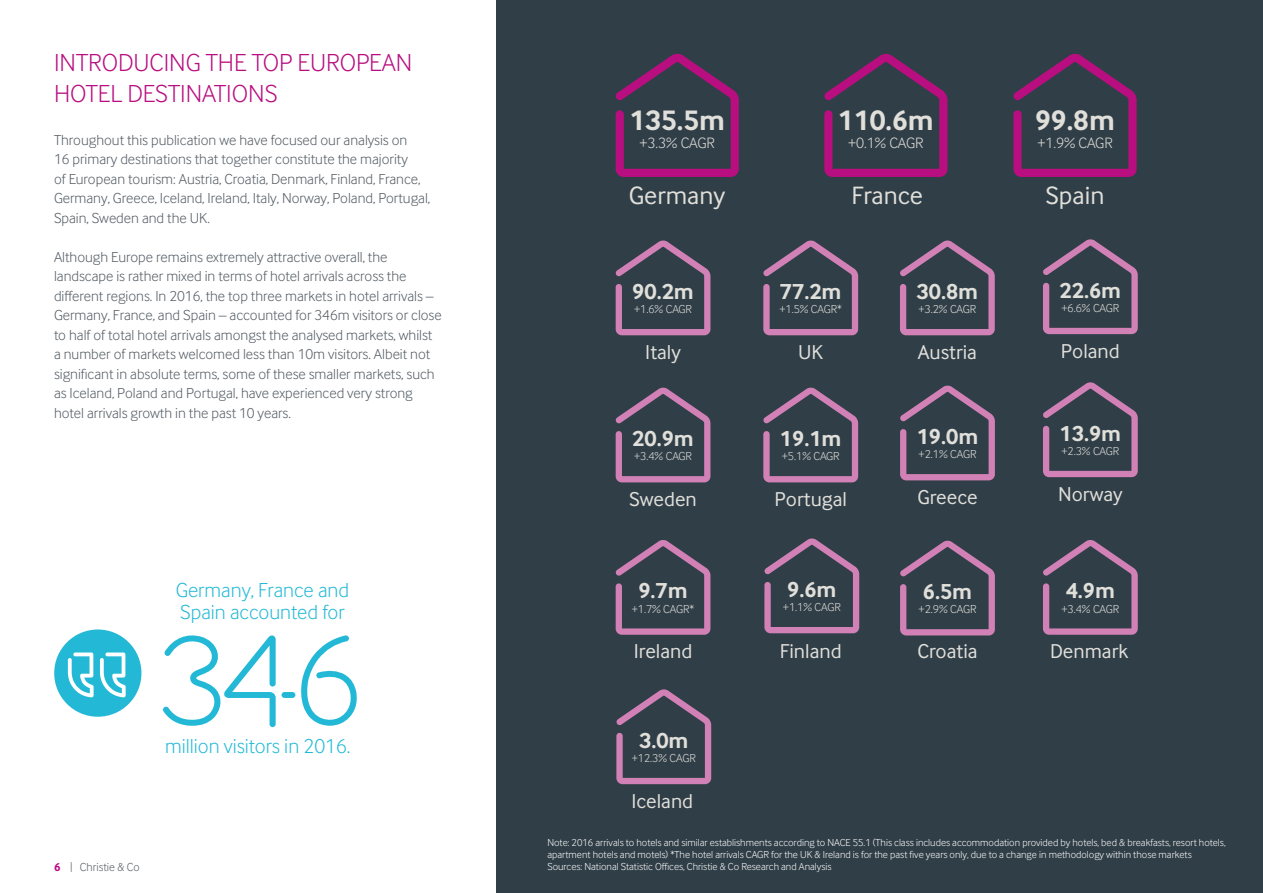
<style>
.page{position:relative;width:1263px;height:893px;background:#fff}
.page>*{position:absolute;margin:0;border:0;box-sizing:border-box;transform-origin:0 0}
.t1{font:700 29.4px "Inter Face";color:#e0dfda}
.t2{font:25.95px "Inter Face";color:#e0dfda}
.t3{font:300 25.5px/30.6px "Inter Face";color:#b80e80}
.t4{font:700 22.65px "Inter Face";color:#e0dfda}
.t5{font:300 21px/22.5px "Inter Face";color:#23b9d6}
.t6{font:20.85px "Inter Face";color:#e0dfda}
.t7{font:300 15.6px "Inter Face";color:#e0dfda}
.t8{font:300 15px/19.5px "Inter Face";color:#515a62}
.t9{font:300 12px "Inter Face";color:#e0dfda}
.t10{font:300 12px "Inter Face";color:#515a62}
.t11{font:300 10.5px/12px "Inter Face";color:#fff}
.s1{font-weight:700;color:#b80e80}
</style>
<div class="page">
<div style="left:496px;top:0;width:767px;height:893px;background:#303e47"></div>
<svg style="left:615px;top:53px;width:124px;height:124px"></svg>
<svg style="left:301px;top:635px;width:56px;height:91px"></svg>
<div style="left:282px;top:692px;width:13px;height:6px;background:#23b9d6;border-radius:3px"></div>
<svg style="left:163px;top:635px;width:113px;height:92px"></svg>
<div style="left:54px;top:629px;width:87px;height:88px;background:#23b9d6;border-radius:50%"></div>
<svg style="left:68px;top:652px;width:26px;height:45px"></svg>
<svg style="left:100px;top:652px;width:26px;height:45px"></svg>
<svg style="left:824px;top:53px;width:123px;height:124px"></svg>
<svg style="left:1013px;top:53px;width:123px;height:124px"></svg>
<svg style="left:615px;top:240px;width:95px;height:95px"></svg>
<svg style="left:763px;top:240px;width:95px;height:95px"></svg>
<svg style="left:900px;top:240px;width:95px;height:95px"></svg>
<svg style="left:1043px;top:239px;width:95px;height:95px"></svg>
<svg style="left:763px;top:387px;width:95px;height:95px"></svg>
<svg style="left:900px;top:385px;width:95px;height:95px"></svg>
<svg style="left:1043px;top:382px;width:95px;height:95px"></svg>
<svg style="left:615px;top:387px;width:95px;height:95px"></svg>
<svg style="left:615px;top:540px;width:95px;height:95px"></svg>
<svg style="left:764px;top:538px;width:95px;height:95px"></svg>
<svg style="left:1043px;top:540px;width:95px;height:95px"></svg>
<svg style="left:616px;top:689px;width:95px;height:95px"></svg>
<svg style="left:900px;top:540px;width:95px;height:95px"></svg>
<h3 class="t3" style="left:54px;top:47px;width:360px">INTRODUCING THE TOP EUROPEAN<br>HOTEL DESTINATIONS</h3>
<p class="t8" style="left:54px;top:130px;width:378px">Throughout this publication we have focused our analysis on<br>16 primary destinations that together constitute the majority<br>of European tourism: Austria, Croatia, Denmark, Finland, France, Germany, Greece, Iceland, Ireland, Italy, Norway, Poland, Portugal, Spain, Sweden and the UK.</p>
<p class="t8" style="left:54px;top:247px;width:389px">Although Europe remains extremely attractive overall, the landscape is rather mixed in terms of hotel arrivals across the different regions. In 2016, the top three markets in hotel arrivals – Germany, France, and Spain – accounted for 346m visitors or close to half of total hotel arrivals amongst the analysed markets, whilst a number of markets welcomed less than 10m visitors. Albeit not significant in absolute terms, some of these smaller markets, such as Iceland, Poland and Portugal, have experienced very strong hotel arrivals growth in the past 10 years.</p>
<h3 class="t5" style="left:176px;top:578px;width:175px">Germany, France and<br>Spain accounted for</h3>
<h3 class="t5" style="left:165px;top:734px;width:187px">million visitors in 2016.</h3>
<p class="t10" style="left:54px;top:860px;width:87px"><span class="s1">6</span> | Christie &amp; Co</p>
<h1 class="t1" style="left:629px;top:103px;width:97px">135.5m</h1>
<p class="t7" style="left:640px;top:134px;width:77px">+3.3% CAGR</p>
<h2 class="t2" style="left:629px;top:181px;width:98px">Germany</h2>
<h3 class="t4" style="left:632px;top:278px;width:63px">90.2m</h3>
<p class="t9" style="left:634px;top:302px;width:59px">+1.6% CAGR</p>
<h3 class="t6" style="left:645px;top:340px;width:37px">Italy</h3>
<h3 class="t4" style="left:632px;top:425px;width:63px">20.9m</h3>
<p class="t9" style="left:634px;top:449px;width:59px">+3.4% CAGR</p>
<h3 class="t6" style="left:629px;top:487px;width:69px">Sweden</h3>
<h3 class="t4" style="left:638px;top:578px;width:51px">9.7m</h3>
<p class="t9" style="left:632px;top:602px;width:64px">+1.7% CAGR*</p>
<h3 class="t6" style="left:634px;top:639px;width:60px">Ireland</h3>
<h3 class="t4" style="left:639px;top:727px;width:51px">3.0m</h3>
<p class="t9" style="left:632px;top:751px;width:66px">+12.3% CAGR</p>
<h3 class="t6" style="left:631px;top:789px;width:63px">Iceland</h3>
<h1 class="t1" style="left:838px;top:103px;width:97px">110.6m</h1>
<p class="t7" style="left:848px;top:134px;width:77px">+0.1% CAGR</p>
<h2 class="t2" style="left:851px;top:181px;width:73px">France</h2>
<h3 class="t4" style="left:780px;top:278px;width:63px">77.2m</h3>
<p class="t9" style="left:779px;top:302px;width:64px">+1.5% CAGR*</p>
<h3 class="t6" style="left:798px;top:340px;width:27px">UK</h3>
<h3 class="t4" style="left:780px;top:425px;width:63px">19.1m</h3>
<p class="t9" style="left:782px;top:449px;width:59px">+5.1% CAGR</p>
<h3 class="t6" style="left:774px;top:487px;width:74px">Portugal</h3>
<h3 class="t4" style="left:916px;top:278px;width:63px">30.8m</h3>
<p class="t9" style="left:918px;top:302px;width:59px">+3.2% CAGR</p>
<h3 class="t6" style="left:918px;top:340px;width:61px">Austria</h3>
<h3 class="t4" style="left:917px;top:423px;width:63px">19.0m</h3>
<p class="t9" style="left:918px;top:447px;width:59px">+2.1% CAGR</p>
<h3 class="t6" style="left:917px;top:485px;width:62px">Greece</h3>
<h1 class="t1" style="left:1035px;top:103px;width:81px">99.8m</h1>
<p class="t7" style="left:1037px;top:134px;width:77px">+1.9% CAGR</p>
<h2 class="t2" style="left:1045px;top:181px;width:60px">Spain</h2>
<h3 class="t4" style="left:1059px;top:277px;width:63px">22.6m</h3>
<p class="t9" style="left:1061px;top:301px;width:59px">+6.6% CAGR</p>
<h3 class="t6" style="left:1061px;top:339px;width:60px">Poland</h3>
<h3 class="t4" style="left:1059px;top:420px;width:63px">13.9m</h3>
<p class="t9" style="left:1061px;top:444px;width:59px">+2.3% CAGR</p>
<h3 class="t6" style="left:1058px;top:482px;width:66px">Norway</h3>
<h3 class="t4" style="left:787px;top:576px;width:51px">9.6m</h3>
<p class="t9" style="left:783px;top:600px;width:59px">+1.1% CAGR</p>
<h3 class="t6" style="left:780px;top:639px;width:63px">Finland</h3>
<h3 class="t4" style="left:923px;top:578px;width:51px">6.5m</h3>
<p class="t9" style="left:918px;top:602px;width:59px">+2.9% CAGR</p>
<h3 class="t4" style="left:1066px;top:578px;width:51px">4.9m</h3>
<p class="t9" style="left:1061px;top:602px;width:59px">+3.4% CAGR</p>
<h3 class="t6" style="left:917px;top:639px;width:62px">Croatia</h3>
<h3 class="t6" style="left:1050px;top:639px;width:80px">Denmark</h3>
<p class="t11" style="left:547px;top:836px;width:680px">Note: 2016 arrivals to hotels and similar establishments according to NACE 55.1 (This class includes accommodation provided by hotels, bed &amp; breakfasts, resort hotels, apartment hotels and motels) *The hotel arrivals CAGR for the UK &amp; Ireland is for the past five years only, due to a change in methodology within those markets<br>Sources: National Statistic Offices, Christie &amp; Co Research and Analysis</p>
</div>
